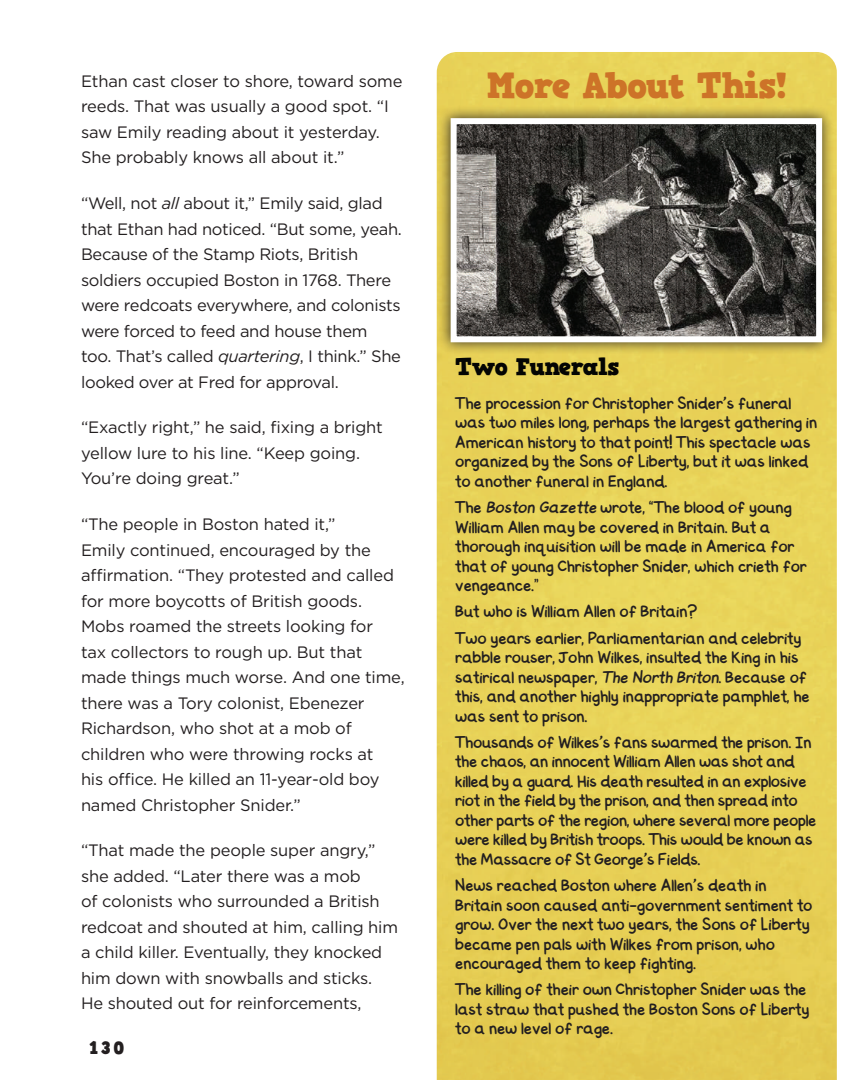
<style>
.page{position:relative;width:864px;height:1080px;background:#fff}
.page>*{position:absolute;margin:0;border:0;box-sizing:border-box;transform-origin:0 0}
.t1{font:36px "HVD Comic Serif Pro";letter-spacing:-.02em;color:#cd7328}
.t2{font:24px "HVD Comic Serif Pro";letter-spacing:-.02em;color:#040503}
.t3{font:18px/19.5px "Tuttle Twins Sharpie";color:#231f20}
.t4{font:18px "HVD Comic Serif Pro";color:#231f20}
.t5{font:16.5px/25.5px "Gotham";letter-spacing:-.01em;color:#231f20}
.s1{font-style:italic}
</style>
<div class="page">
<div style="left:437px;top:52px;width:400px;height:1028px;background:#e8d157"></div>
<div style="left:438px;top:106px;width:397px;height:249px;background:#231f20;opacity:.9"></div>
<img style="left:458px;top:125px;width:357px;height:210px">
<div style="left:451px;top:118px;width:371px;height:224px;border:6px solid #fff"></div>
<p class="t5" style="left:81px;top:68px;width:323px">Ethan cast closer to shore, toward some reeds. That was usually a good spot. “I saw Emily reading about it yesterday.<br>She probably knows all about it.”</p>
<p class="t5" style="left:81px;top:190px;width:322px">“Well, not <span class="s1">all</span> about it,” Emily said, glad that Ethan had noticed. “But some, yeah.<br>Because of the Stamp Riots, British soldiers occupied Boston in 1768. There were redcoats everywhere, and colonists were forced to feed and house them too. That’s called <span class="s1">quartering</span>, I think.” She looked over at Fred for approval.</p>
<p class="t5" style="left:81px;top:414px;width:303px">“Exactly right,” he said, fixing a bright yellow lure to his line. “Keep going.<br>You’re doing great.”</p>
<p class="t5" style="left:81px;top:511px;width:325px">“The people in Boston hated it,”<br>Emily continued, encouraged by the affirmation. “They protested and called for more boycotts of British goods.<br>Mobs roamed the streets looking for<br>tax collectors to rough up. But that made things much worse. And one time, there was a Tory colonist, Ebenezer Richardson, who shot at a mob of children who were throwing rocks at<br>his office. He killed an 11-year-old boy named Christopher Snider.”</p>
<p class="t5" style="left:81px;top:837px;width:319px">“That made the people super angry,” she added. “Later there was a mob<br>of colonists who surrounded a British redcoat and shouted at him, calling him a child killer. Eventually, they knocked him down with snowballs and sticks.<br>He shouted out for reinforcements,</p>
<p class="t4" style="left:89px;top:1034px;width:37px">130</p>
<h1 class="t1" style="left:487px;top:57px;width:302px">More About This!</h1>
<h2 class="t2" style="left:456px;top:348px;width:165px">Two Funerals</h2>
<p class="t3" style="left:455px;top:393px;width:363px">The procession for Christopher Snider’s funeral was two miles long, perhaps the largest gathering in American history to that point! This spectacle was organized by the Sons of Liberty, but it was linked to another funeral in England.</p>
<p class="t3" style="left:455px;top:497px;width:353px">The <span class="s1">Boston Gazette</span> wrote, “The blood of young William Allen may be covered in Britain. But a thorough inquisition will be made in America for that of young Christopher Snider, which crieth for vengeance.”</p>
<p class="t3" style="left:455px;top:598px;width:348px;line-height:26.2px">But who is William Allen of Britain?<br>Two years earlier, Parliamentarian and celebrity</p>
<p class="t3" style="left:455px;top:647px;width:356px">rabble rouser, John Wilkes, insulted the King in his satirical newspaper, <span class="s1">The North Briton</span>. Because of this, and another highly inappropriate pamphlet, he was sent to prison.</p>
<p class="t3" style="left:455px;top:732px;width:363px">Thousands of Wilkes’s fans swarmed the prison. In the chaos, an innocent William Allen was shot and killed by a guard. His death resulted in an explosive riot in the field by the prison, and then spread into other parts of the region, where several more people were killed by British troops. This would be known as the Massacre of St George’s Fields.</p>
<p class="t3" style="left:455px;top:875px;width:359px">News reached Boston where Allen’s death in Britain soon caused anti-government sentiment to grow. Over the next two years, the Sons of Liberty became pen pals with Wilkes from prison, who encouraged them to keep fighting.</p>
<p class="t3" style="left:455px;top:979px;width:356px">The killing of their own Christopher Snider was the last straw that pushed the Boston Sons of Liberty to a new level of rage.</p>
</div>
